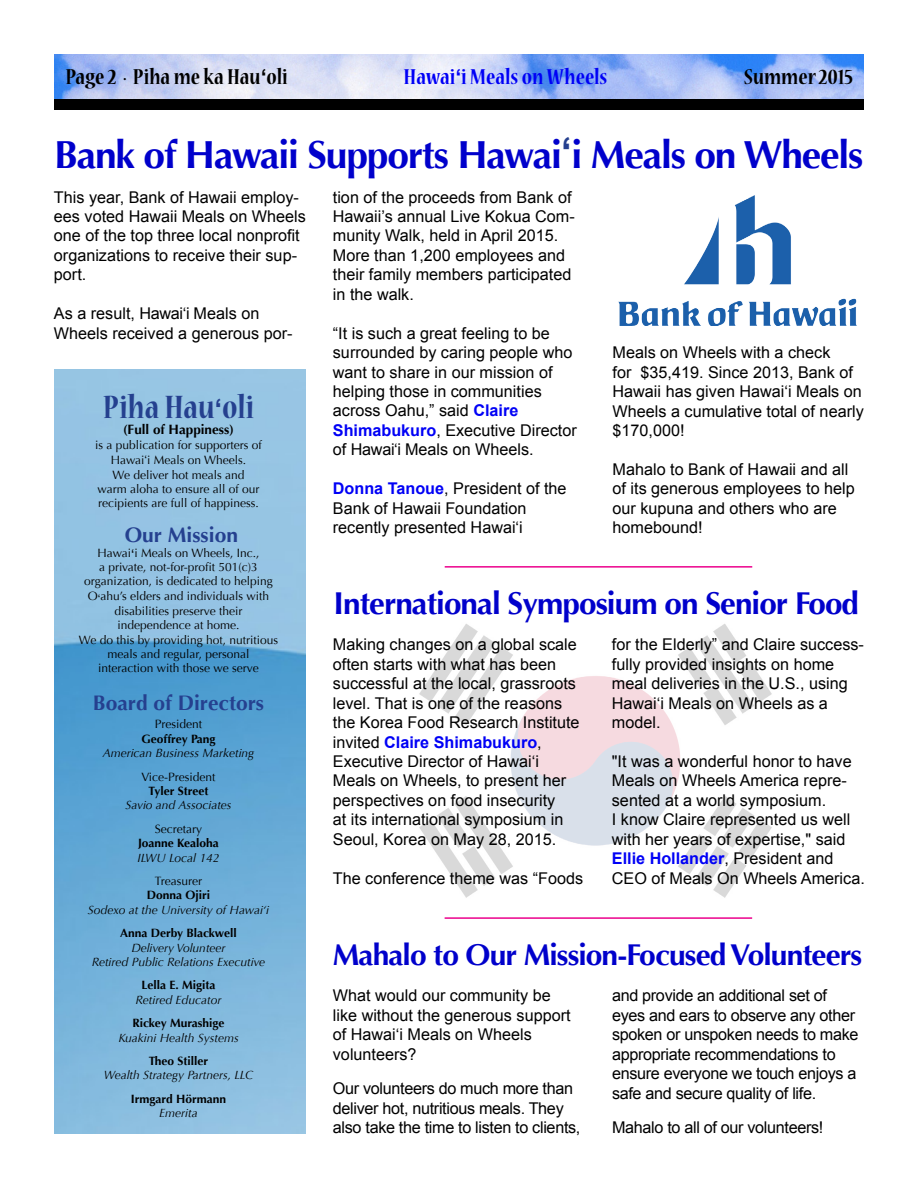
<style>
.page{position:relative;width:918px;height:1188px;background:#fff}
.page>*{position:absolute;margin:0;border:0;box-sizing:border-box;transform-origin:0 0}
.t1{font:700 39px "Optima";letter-spacing:-.03em;color:#0000cb}
.t2{font:700 condensed 36px "Nueva Std";color:#25408f}
.t3{font:700 31.5px "Optima";letter-spacing:-.03em;color:#0000cb}
.t4{font:700 30px "Optima";letter-spacing:-.03em;color:#0000cb}
.t5{font:700 condensed 24px "Nueva Std";color:#000}
.t6{font:700 condensed 24px "Nueva Std";color:#0000f6}
.t7{font:700 21px "Optima";color:#25408f}
.t8{font:16.2px/19.5px "Arial";color:#000}
.t9{font:16.2px/19.5px "Arial";letter-spacing:-.02em;color:#000}
.t10{font:700 13.5px "Optima";color:#000}
.t11{font:12px/14.5px "Optima";color:#000;text-align:center}
.t12{font:italic 12px/14.4px "Optima";color:#000;text-align:center}
.t13{font:700 12px "Optima";color:#000}
.s1{font-family:"Arial";font-stretch:normal;font-size:21px}
.s2{font-family:"Arial";color:#25408f}
.s3{font-family:"Arial";font-stretch:normal;font-size:27px}
.s4{font-family:"Arial"}
.s5{font-family:"Arial";font-size:15px}
.s6{font-weight:700;color:#0000f6}
</style>
<div class="page">
<img style="left:419px;top:624px;width:353px;height:274px">
<img style="left:54px;top:54px;width:810px;height:45px">
<img style="left:54px;top:370px;width:252px;height:764px">
<div style="left:54px;top:99px;width:810px;height:11px;background:#000"></div>
<img style="left:618px;top:195px;width:239px;height:131px">
<hr style="left:445px;top:566px;width:307px;height:2px;background:#ec008c">
<hr style="left:445px;top:917px;width:307px;height:2px;background:#ec008c">
<h3 class="t5" style="left:66px;top:66px;width:224px">Page 2 . Piha me ka Hau<span class="s1">ʻ</span>oli</h3>
<h3 class="t6" style="left:404px;top:66px;width:205px">Hawai<span class="s1">ʻ</span>i Meals on Wheels</h3>
<h3 class="t5" style="left:744px;top:66px;width:111px">Summer 2015</h3>
<h1 class="t1" style="left:54px;top:132px;width:811px">Bank of Hawaii Supports Hawai<span class="s2">ʻ</span>i Meals on Wheels</h1>
<p class="t8" style="left:54px;top:187px;width:254px">This year, Bank of Hawaii employ&shy;ees voted Hawaii Meals on Wheels one of the top three local nonprofit organizations to receive their sup&shy;port.</p>
<p class="t8" style="left:54px;top:304px;width:240px">As a result, Hawai‘i Meals on<br>Wheels received a generous por-</p>
<h2 class="t2" style="left:103px;top:391px;width:153px">Piha Hau<span class="s3">ʻ</span>oli</h2>
<p class="t10" style="left:123px;top:422px;width:112px">(Full of Happiness)</p>
<p class="t11" style="left:95px;top:438px;width:168px">is a publication for supporters of<br>Hawai<span class="s4">ʻ</span>i Meals on Wheels.<br>We deliver hot meals and<br>warm aloha to ensure all of our recipients are full of happiness.</p>
<p class="t7" style="left:125px;top:522px;width:115px">Our Mission</p>
<p class="t11" style="left:79px;top:545px;width:201px">Hawai<span class="s5">ʻ</span>i Meals on Wheels, Inc.,<br>a private, not-for-profit 501(c)3 organization, is dedicated to helping<br>O<span class="s4">ʻ</span>ahu’s elders and individuals with disabilities preserve their independence at home.<br>We do this by providing hot, nutritious meals and regular, personal interaction with those we serve</p>
<p class="t7" style="left:93px;top:690px;width:173px">Board of Directors</p>
<p class="t11" style="left:155px;top:717px;width:49px">President</p>
<p class="t13" style="left:142px;top:732px;width:75px">Geoffrey Pang</p>
<p class="t12" style="left:103px;top:746px;width:153px">American Business Marketing</p>
<p class="t11" style="left:141px;top:769px;width:76px">Vice-President</p>
<p class="t13" style="left:149px;top:784px;width:61px">Tyler Street</p>
<p class="t12" style="left:125px;top:798px;width:108px">Savio and Associates</p>
<p class="t11" style="left:155px;top:822px;width:49px">Secretary</p>
<p class="t13" style="left:138px;top:836px;width:82px">Joanne Kealoha</p>
<p class="t12" style="left:138px;top:850px;width:83px">ILWU Local 142</p>
<p class="t11" style="left:155px;top:874px;width:49px">Treasurer</p>
<p class="t13" style="left:147px;top:888px;width:65px">Donna Ojiri</p>
<p class="t12" style="left:88px;top:903px;width:183px">Sodexo at the University of Hawai‘i</p>
<p class="t13" style="left:120px;top:926px;width:118px">Anna Derby Blackwell</p>
<p class="t12" style="left:92px;top:940px;width:175px">Delivery Volunteer<br>Retired Public Relations Executive</p>
<p class="t13" style="left:141px;top:978px;width:76px">Lella E. Migita</p>
<p class="t12" style="left:136px;top:993px;width:87px">Retired Educator</p>
<p class="t13" style="left:132px;top:1016px;width:94px">Rickey Murashige</p>
<p class="t12" style="left:118px;top:1030px;width:122px">Kuakini Health Systems</p>
<p class="t13" style="left:149px;top:1054px;width:61px">Theo Stiller</p>
<p class="t12" style="left:104px;top:1068px;width:151px">Wealth Strategy Partners, LLC</p>
<p class="t13" style="left:131px;top:1092px;width:97px">Irmgard Hörmann</p>
<p class="t12" style="left:159px;top:1106px;width:40px">Emerita</p>
<p class="t8" style="left:333px;top:187px;width:243px">tion of the proceeds from Bank of<br>Hawaii’s annual Live Kokua Com&shy;munity Walk, held in April 2015.<br>More than 1,200 employees and their family members participated in the walk.</p>
<p class="t8" style="left:333px;top:323px;width:245px">“It is such a great feeling to be surrounded by caring people who want to share in our mission of helping those in communities across Oahu,” said <span class="s6">Claire<br>Shimabukuro</span>, Executive Director of Hawai‘i Meals on Wheels.</p>
<p class="t8" style="left:333px;top:479px;width:235px"><span class="s6">Donna Tanoue</span>, President of the<br>Bank of Hawaii Foundation recently presented Hawai‘i</p>
<p class="t8" style="left:613px;top:343px;width:253px">Meals on Wheels with a check<br>for $35,419. Since 2013, Bank of<br>Hawaii has given Hawai‘i Meals on<br>Wheels a cumulative total of nearly $170,000!</p>
<p class="t8" style="left:613px;top:460px;width:244px">Mahalo to Bank of Hawaii and all of its generous employees to help our kupuna and others who are homebound!</p>
<h3 class="t3" style="left:334px;top:585px;width:527px">International Symposium on Senior Food</h3>
<p class="t8" style="left:333px;top:635px;width:248px">Making changes on a global scale often starts with what has been successful at the local, grassroots level. That is one of the reasons the Korea Food Research Institute invited <span class="s6">Claire Shimabukuro</span>,<br>Executive Director of Hawai‘i<br>Meals on Wheels, to present her perspectives on food insecurity<br>at its international symposium in<br>Seoul, Korea on May 28, 2015.</p>
<p class="t8" style="left:333px;top:868px;width:252px">The conference theme was “Foods</p>
<p class="t8" style="left:612px;top:635px;width:254px">for the Elderly” and Claire success&shy;fully provided insights on home meal deliveries in the U.S., using<br>Hawai‘i Meals on Wheels as a model.</p>
<p class="t8" style="left:612px;top:752px;width:254px">"It was a wonderful honor to have<br>Meals on Wheels America repre&shy;sented at a world symposium.<br>I know Claire represented us well with her years of expertise," said<br><span class="s6">Ellie Hollander</span>, President and<br>CEO of Meals On Wheels America.</p>
<h3 class="t4" style="left:333px;top:937px;width:531px">Mahalo to Our Mission-Focused Volunteers</h3>
<p class="t8" style="left:333px;top:986px;width:239px">What would our community be like without the generous support of Hawai‘i Meals on Wheels volunteers?</p>
<p class="t9" style="left:333px;top:1079px;width:249px">Our volunteers do much more than deliver hot, nutritious meals. They also take the time to listen to clients,</p>
<p class="t9" style="left:612px;top:986px;width:248px">and provide an additional set of eyes and ears to observe any other spoken or unspoken needs to make appropriate recommendations to ensure everyone we touch enjoys a safe and secure quality of life.</p>
<p class="t9" style="left:612px;top:1118px;width:213px">Mahalo to all of our volunteers!</p>
</div>
